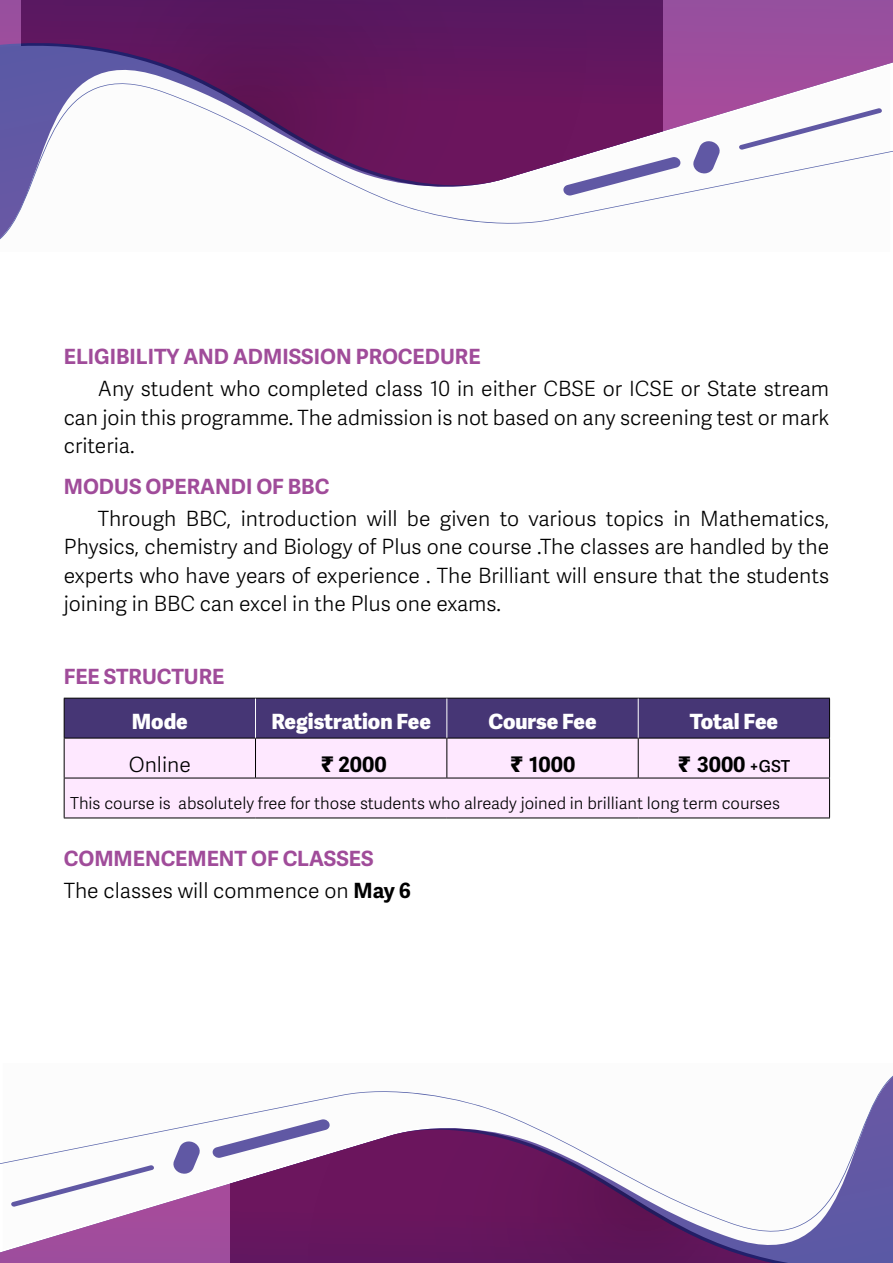
<style>
.page{position:relative;width:893px;height:1263px;background:#fff}
.page>*{position:absolute;margin:0;border:0;box-sizing:border-box;transform-origin:0 0}
.Paragraph_Style_1{font:300 21px/28.2px "Adelle Sans Devanagari";color:#000;text-align:justify}
.Paragraph_Style_2{font:700 21px "Adelle Sans Devanagari";color:#a04c9a}
.Paragraph_Style_1-2{font:800 21px "Adelle Sans Devanagari";color:#fff}
.Paragraph_Style_1-3{font:700 21px "Adelle Sans Devanagari";color:#000}
.Paragraph_Style_4{font:300 16.5px "Adelle Sans Devanagari";color:#000}
.s1{font-family:"ITC Avant Garde Gothic Pro"}
.s2{font-weight:600;font-size:16.5px}
.s3{font-weight:700}
</style>
<div class="page">
<svg style="left:3px;top:1075px;width:890px;height:188px"></svg>
<div style="left:0;top:0;width:893px;height:153px;background:#984f9e"></div>
<div style="left:22px;top:0;width:641px;height:39px;background:#591760"></div>
<svg style="left:0;top:39px;width:890px;height:201px"></svg>
<div style="left:65px;top:699px;width:764px;height:39px;background:#463675"></div>
<div style="left:65px;top:739px;width:764px;height:78px;background:#fee8ff"></div>
<hr style="left:64px;top:698px;width:191px;height:1px;background:#000">
<hr style="left:64px;top:698px;width:1px;height:40px;background:#000">
<hr style="left:255px;top:698px;width:192px;height:1px;background:#000">
<hr style="left:447px;top:698px;width:191px;height:1px;background:#000">
<hr style="left:638px;top:698px;width:192px;height:1px;background:#000">
<hr style="left:829px;top:698px;width:1px;height:40px;background:#000">
<hr style="left:64px;top:738px;width:191px;height:1px;background:#000">
<hr style="left:64px;top:738px;width:1px;height:40px;background:#000">
<hr style="left:255px;top:738px;width:192px;height:1px;background:#000">
<hr style="left:255px;top:738px;width:1px;height:40px;background:#000">
<hr style="left:447px;top:738px;width:191px;height:1px;background:#000">
<hr style="left:446px;top:738px;width:1px;height:40px;background:#000">
<hr style="left:638px;top:738px;width:192px;height:1px;background:#000">
<hr style="left:638px;top:738px;width:1px;height:40px;background:#000">
<hr style="left:829px;top:738px;width:1px;height:40px;background:#000">
<hr style="left:64px;top:778px;width:191px;height:1px;background:#000">
<hr style="left:64px;top:778px;width:1px;height:39px;background:#000">
<hr style="left:255px;top:778px;width:192px;height:1px;background:#000">
<hr style="left:447px;top:778px;width:191px;height:1px;background:#000">
<hr style="left:638px;top:778px;width:192px;height:1px;background:#000">
<hr style="left:829px;top:778px;width:1px;height:39px;background:#000">
<hr style="left:64px;top:817px;width:191px;height:1px;background:#000">
<hr style="left:255px;top:817px;width:192px;height:1px;background:#000">
<hr style="left:447px;top:817px;width:191px;height:1px;background:#000">
<hr style="left:638px;top:817px;width:192px;height:1px;background:#000">
<hr style="left:255px;top:698px;width:1px;height:40px;background:#fff">
<hr style="left:446px;top:698px;width:1px;height:40px;background:#fff">
<hr style="left:638px;top:698px;width:1px;height:40px;background:#fff">
<p class="Paragraph_Style_2" style="left:64px;top:344px;width:418px">ELIGIBILITY AND ADMISSION PROCEDURE</p>
<p class="Paragraph_Style_1" style="left:64px;top:376px;width:767px;text-indent:34px">Any student who completed class 10 in either CBSE or ICSE or State stream can join this programme. The admission is not based on any screening test or mark criteria.</p>
<p class="Paragraph_Style_2" style="left:64px;top:474px;width:267px">MODUS OPERANDI OF BBC</p>
<p class="Paragraph_Style_1" style="left:64px;top:506px;width:767px;text-indent:34px">Through BBC, introduction will be given to various topics in Mathematics, Physics, chemistry and Biology of Plus one course .The classes are handled by the experts who have years of experience . The Brilliant will ensure that the students joining in BBC can excel in the Plus one exams.</p>
<p class="Paragraph_Style_2" style="left:64px;top:664px;width:162px">FEE STRUCTURE</p>
<p class="Paragraph_Style_1-2" style="left:132px;top:709px;width:57px">Mode</p>
<p class="Paragraph_Style_1-2" style="left:271px;top:709px;width:161px">Registration Fee</p>
<p class="Paragraph_Style_1-2" style="left:488px;top:709px;width:110px">Course Fee</p>
<p class="Paragraph_Style_1-2" style="left:690px;top:709px;width:90px">Total Fee</p>
<p class="Paragraph_Style_1" style="left:129px;top:752px;width:64px">Online</p>
<p class="Paragraph_Style_1-3" style="left:321px;top:752px;width:68px"><span class="s1">₹</span> 2000</p>
<p class="Paragraph_Style_1-3" style="left:510px;top:752px;width:67px"><span class="s1">₹</span> 1000</p>
<p class="Paragraph_Style_1-3" style="left:678px;top:752px;width:114px"><span class="s1">₹</span> 3000 <span class="s2">+GST</span></p>
<p class="Paragraph_Style_4" style="left:70px;top:791px;width:711px">This course is absolutely free for those students who already joined in brilliant long term courses</p>
<p class="Paragraph_Style_2" style="left:64px;top:846px;width:311px">COMMENCEMENT OF CLASSES</p>
<p class="Paragraph_Style_1" style="left:64px;top:878px;width:349px">The classes will commence on <span class="s3">May 6</span></p>
</div>
